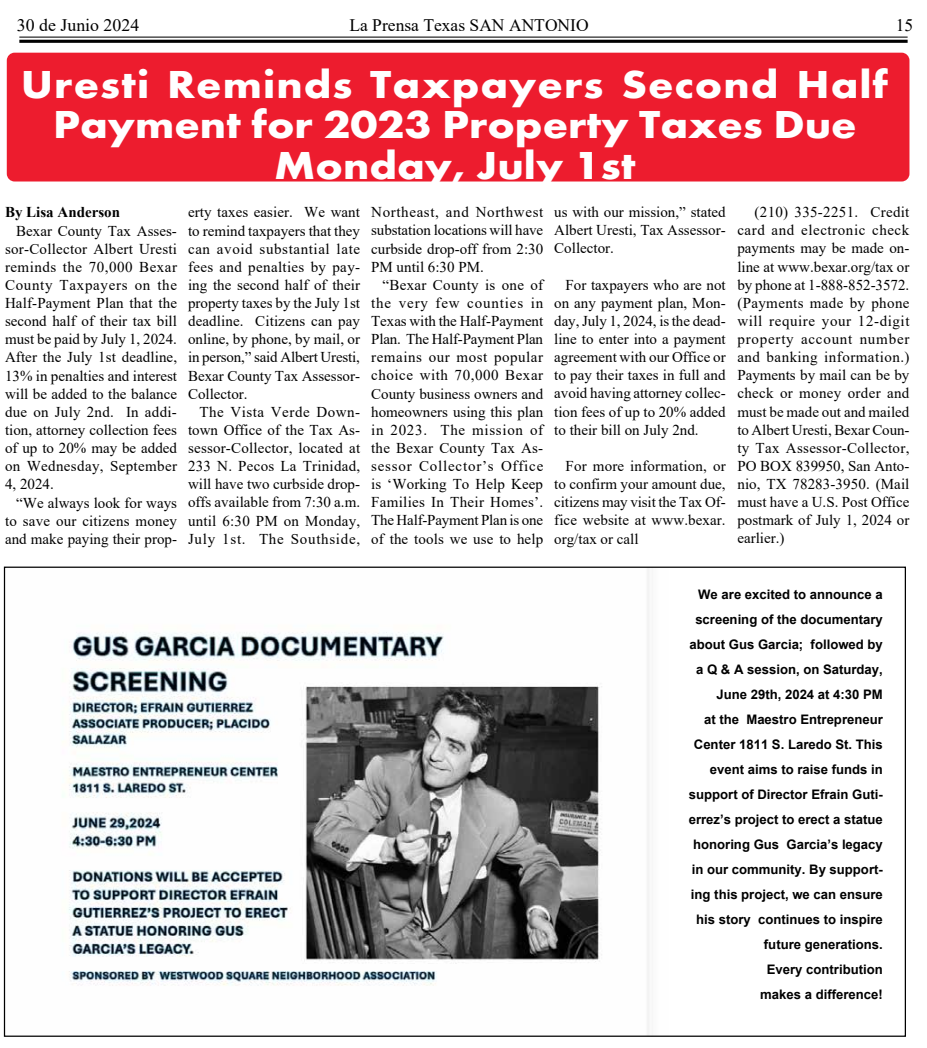
<style>
.page{position:relative;width:927px;height:1048px;background:#fff}
.page>*{position:absolute;margin:0;border:0;box-sizing:border-box;transform-origin:0 0}
.t1{font:700 40.5px/40.5px "Futura PT";color:#fff;text-align:center;scale:1.11 1}
.t2{font:17.5px "Times New Roman";color:#000}
.t3{font:15px/18.1px "Times New Roman";color:#000;text-align:justify}
.t4{font:700 15px "Times New Roman";color:#000}
.t5{font:700 13.12px/25px "Arial";color:#000;text-align:right}
</style>
<div class="page">
<hr style="left:19px;top:37px;width:888px;height:1px;background:#000">
<hr style="left:19px;top:40px;width:888px;height:3px;background:#000">
<img style="left:68px;top:568px;width:581px;height:466px">
<div style="left:7px;top:53px;width:902px;height:128px;background:#ed1c2e;border-radius:8px"></div>
<p class="t2" style="left:17px;top:13px;width:124px">30 de Junio 2024</p>
<p class="t2" style="left:349px;top:13px;width:241px">La Prensa Texas SAN ANTONIO</p>
<p class="t2" style="left:895px;top:13px;width:19px">15</p>
<h1 class="t1" style="left:21px;top:63px;width:782px">Uresti Reminds Taxpayers Second Half<br>Payment for 2023 Property Taxes Due<br>Monday, July 1st</h1>
<p class="t4" style="left:5px;top:202px;width:117px">By Lisa Anderson</p>
<p class="t3" style="left:5px;top:221px;width:173px;text-indent:11px">Bexar County Tax Asses&shy;sor-Collector Albert Uresti reminds the 70,000 Bexar County Taxpayers on the Half-Payment Plan that the second half of their tax bill must be paid by July 1, 2024.<br>After the July 1st deadline, 13% in penalties and interest will be added to the balance due on July 2nd. In addi&shy;tion, attorney collection fees of up to 20% may be added on Wednesday, September 4, 2024.</p>
<p class="t3" style="left:5px;top:493px;width:173px;text-indent:11px">“We always look for ways to save our citizens money and make paying their prop-</p>
<p class="t3" style="left:188px;top:203px;width:173px">erty taxes easier. We want to remind taxpayers that they can avoid substantial late fees and penalties by pay&shy;ing the second half of their property taxes by the July 1st deadline. Citizens can pay online, by phone, by mail, or in person,” said Albert Uresti, Bexar County Tax Assessor-Collector.</p>
<p class="t3" style="left:188px;top:402px;width:173px;text-indent:11px">The Vista Verde Down&shy;town Office of the Tax As&shy;sessor-Collector, located at 233 N. Pecos La Trinidad, will have two curbside drop&shy;offs available from 7:30 a.m. until 6:30 PM on Monday, July 1st. The Southside,</p>
<p class="t3" style="left:371px;top:203px;width:173px">Northeast, and Northwest substation locations will have curbside drop-off from 2:30<br>PM until 6:30 PM.</p>
<p class="t3" style="left:371px;top:275px;width:173px;text-indent:11px">“Bexar County is one of the very few counties in Texas with the Half-Payment Plan. The Half-Payment Plan remains our most popular choice with 70,000 Bexar County business owners and homeowners using this plan in 2023. The mission of the Bexar County Tax As&shy;sessor Collector’s Office is ‘Working To Help Keep Families In Their Homes’.<br>The Half-Payment Plan is one of the tools we use to help</p>
<p class="t3" style="left:554px;top:203px;width:173px">us with our mission,” stated Albert Uresti, Tax Assessor-Collector.</p>
<p class="t3" style="left:554px;top:275px;width:173px;text-indent:11px">For taxpayers who are not on any payment plan, Mon&shy;day, July 1, 2024, is the dead&shy;line to enter into a payment agreement with our Office or to pay their taxes in full and avoid having attorney collec&shy;tion fees of up to 20% added to their bill on July 2nd.</p>
<p class="t3" style="left:554px;top:456px;width:173px;text-indent:11px">For more information, or to confirm your amount due, citizens may visit the Tax Of&shy;fice website at www.bexar. org/tax or call</p>
<p class="t3" style="left:737px;top:203px;width:173px;text-indent:17px">(210) 335-2251. Credit card and electronic check payments may be made on&shy;line at www.bexar.org/tax or by phone at 1-888-852-3572. (Payments made by phone will require your 12-digit property account number and banking information.)<br>Payments by mail can be by check or money order and must be made out and mailed to Albert Uresti, Bexar Coun&shy;ty Tax Assessor-Collector, PO BOX 839950, San Anto&shy;nio, TX 78283-3950. (Mail must have a U.S. Post Office postmark of July 1, 2024 or earlier.)</p>
<p class="t5" style="left:688px;top:581px;width:195px">We are excited to announce a screening of the documentary about Gus Garcia; followed by a Q &amp; A session, on Saturday,<br>June 29th, 2024 at 4:30 PM<br>at the Maestro Entrepreneur<br>Center 1811 S. Laredo St. This event aims to raise funds in support of Director Efrain Guti&shy;errez’s project to erect a statue honoring Gus Garcia’s legacy in our community. By support&shy;ing this project, we can ensure his story continues to inspire future generations.<br>Every contribution<br>makes a difference!</p>
</div>
